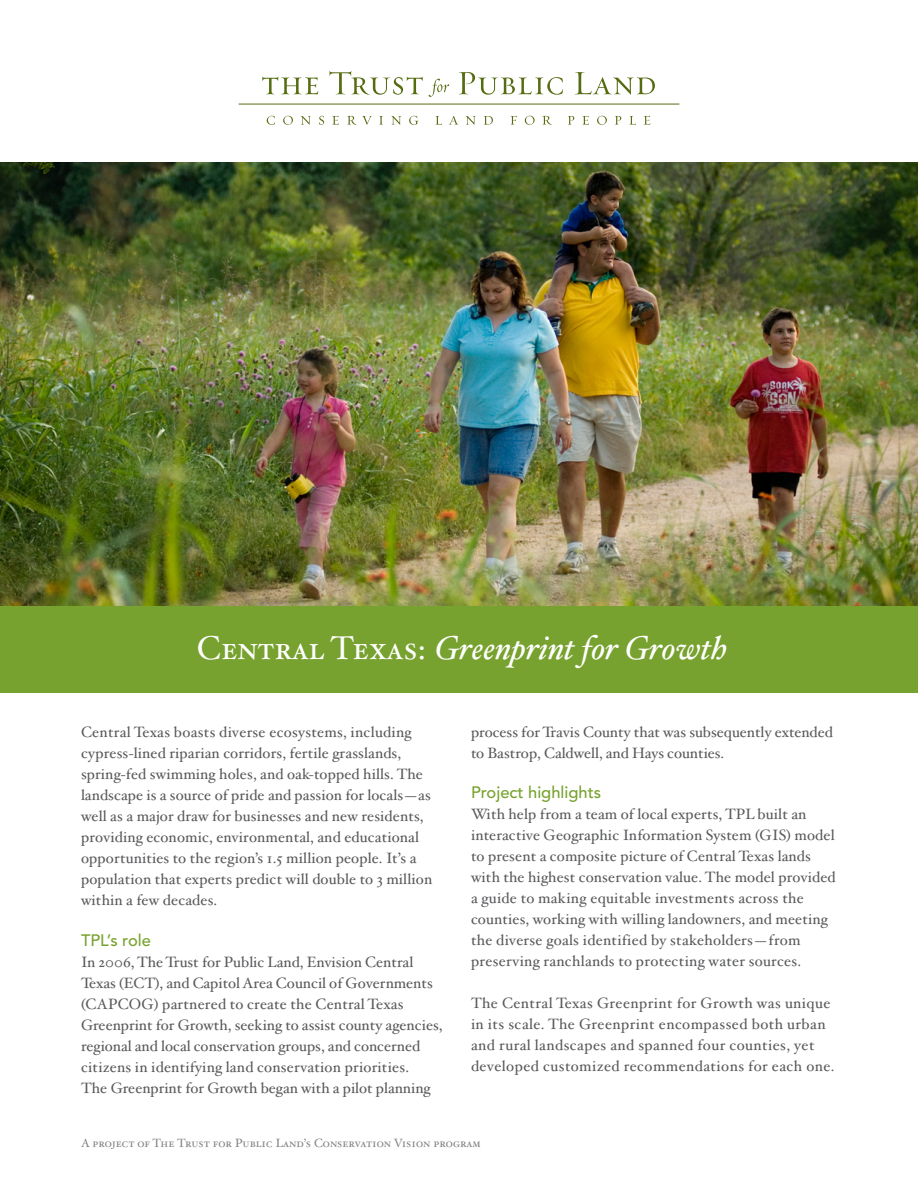
<style>
.page{position:relative;width:918px;height:1188px;background:#fff}
.page>*{position:absolute;margin:0;border:0;box-sizing:border-box;transform-origin:0 0}
.t1{font:italic 33px "Hoefler Txt";color:#fff}
.t2{font:500 16.5px "Avenir LT Std";color:#78a22f}
.t3{font:15px/21px "Hoefler Txt";letter-spacing:.01em;color:#58595b}
.t4{font:15px/21px "Hoefler Txt";letter-spacing:.03em;color:#58595b}
.t5{font:12px "Hoefler Txt Roman SC";color:#808285}
.s1{font-family:"Hoefler Txt Roman SC";font-style:normal}
</style>
<div class="page">
<svg style="left:262px;top:77px;width:56px;height:17px"></svg>
<svg style="left:329px;top:71px;width:94px;height:24px"></svg>
<svg style="left:429px;top:79px;width:20px;height:18px"></svg>
<svg style="left:459px;top:72px;width:104px;height:23px"></svg>
<svg style="left:575px;top:72px;width:80px;height:23px"></svg>
<hr style="left:239px;top:104px;width:440px;height:1px;background:#566c11">
<svg style="left:267px;top:116px;width:8px;height:9px"></svg>
<svg style="left:283px;top:116px;width:10px;height:9px"></svg>
<svg style="left:301px;top:116px;width:10px;height:9px"></svg>
<svg style="left:319px;top:116px;width:5px;height:9px"></svg>
<svg style="left:332px;top:116px;width:7px;height:9px"></svg>
<svg style="left:347px;top:116px;width:25px;height:9px"></svg>
<svg style="left:379px;top:116px;width:4px;height:9px"></svg>
<svg style="left:391px;top:116px;width:10px;height:9px"></svg>
<svg style="left:409px;top:116px;width:10px;height:9px"></svg>
<svg style="left:435px;top:116px;width:7px;height:9px"></svg>
<svg style="left:449px;top:116px;width:9px;height:9px"></svg>
<svg style="left:466px;top:116px;width:10px;height:9px"></svg>
<svg style="left:484px;top:116px;width:9px;height:9px"></svg>
<svg style="left:510px;top:116px;width:7px;height:9px"></svg>
<svg style="left:525px;top:116px;width:10px;height:9px"></svg>
<svg style="left:542px;top:116px;width:10px;height:9px"></svg>
<svg style="left:568px;top:116px;width:6px;height:9px"></svg>
<svg style="left:582px;top:116px;width:7px;height:9px"></svg>
<svg style="left:597px;top:116px;width:10px;height:9px"></svg>
<svg style="left:615px;top:116px;width:6px;height:9px"></svg>
<svg style="left:629px;top:116px;width:7px;height:9px"></svg>
<svg style="left:644px;top:116px;width:6px;height:9px"></svg>
<div style="left:0;top:605px;width:918px;height:87px;background:#78a22f"></div>
<img style="left:0;top:162px;width:918px;height:443px">
<h1 class="t1" style="left:197px;top:628px;width:532px"><span class="s1">Central Texas:</span> Greenprint for Growth</h1>
<p class="t3" style="left:81px;top:721px;width:353px">Central Texas boasts diverse ecosystems, including cypress-lined riparian corridors, fertile grasslands, spring-fed swimming holes, and oak-topped hills. The landscape is a source of pride and passion for locals—as well as a major draw for businesses and new residents, providing economic, environmental, and educational opportunities to the region’s 1.5 million people. It’s a population that experts predict will double to 3 million within a few decades.</p>
<p class="t2" style="left:81px;top:931px;width:72px">TPL’s role</p>
<p class="t3" style="left:81px;top:951px;width:363px">In 2006, The Trust for Public Land, Envision Central Texas (ECT), and Capitol Area Council of Governments (CAPCOG) partnered to create the Central Texas Greenprint for Growth, seeking to assist county agencies, regional and local conservation groups, and concerned citizens in identifying land conservation priorities.<br>The Greenprint for Growth began with a pilot planning</p>
<p class="t3" style="left:471px;top:721px;width:363px">process for Travis County that was subsequently extended to Bastrop, Caldwell, and Hays counties.</p>
<p class="t2" style="left:471px;top:782px;width:132px">Project highlights</p>
<p class="t3" style="left:471px;top:803px;width:366px">With help from a team of local experts, TPL built an interactive Geographic Information System (GIS) model to present a composite picture of Central Texas lands with the highest conservation value. The model provided a guide to making equitable investments across the counties, working with willing landowners, and meeting the diverse goals identified by stakeholders—from preserving ranchlands to protecting water sources.</p>
<p class="t4" style="left:471px;top:992px;width:365px">The Central Texas Greenprint for Growth was unique in its scale. The Greenprint encompassed both urban and rural landscapes and spanned four counties, yet developed customized recommendations for each one.</p>
<p class="t5" style="left:81px;top:1135px;width:401px">A project of The Trust for Public Land’s Conservation Vision program</p>
</div>
